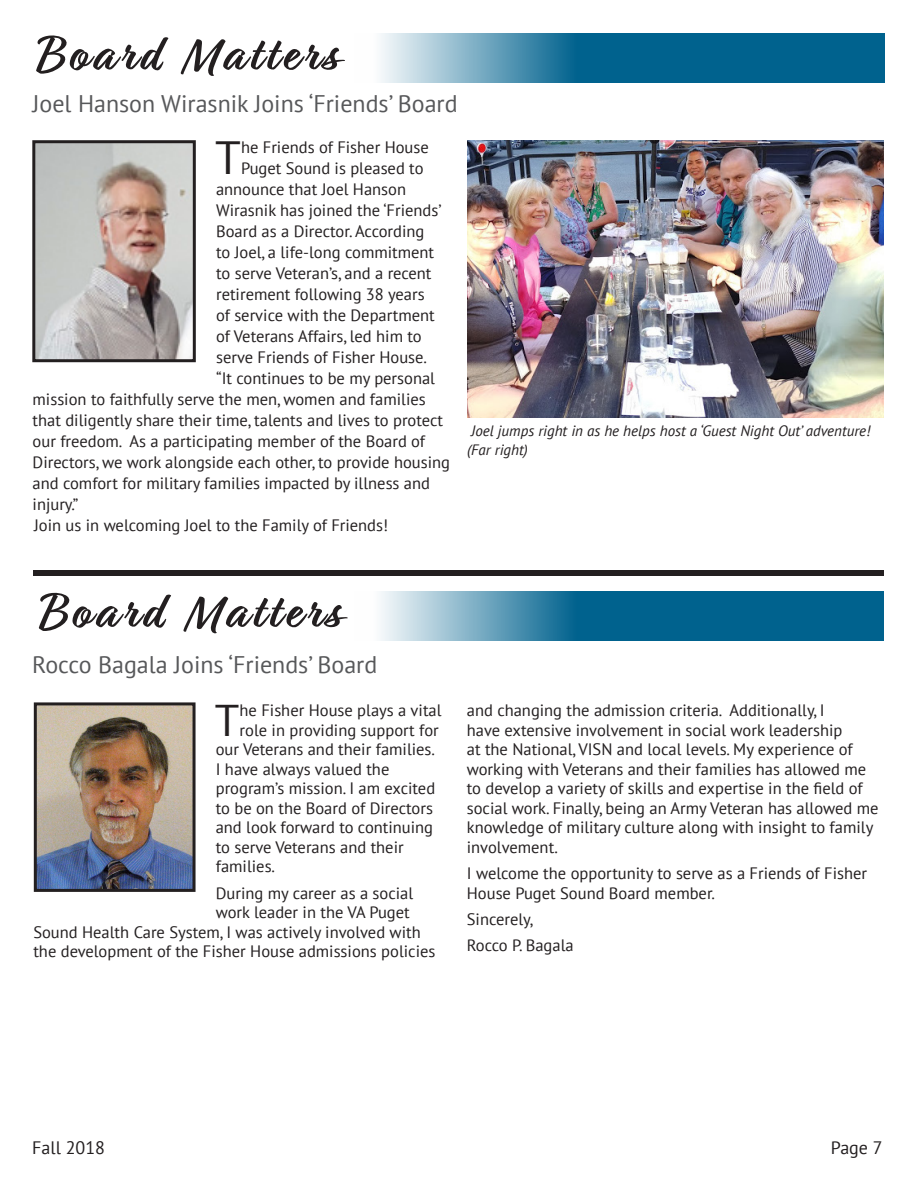
<style>
.page{position:relative;width:918px;height:1188px;background:#fff}
.page>*{position:absolute;margin:0;border:0;box-sizing:border-box;transform-origin:0 0}
.Story_Header{font:700 51px "Relation";letter-spacing:.08em;color:#231f20}
.Body_Copy{font:46.5px "PT Sans";color:#231f20}
.Body_Copy-2{font:44.4px "PT Sans";color:#231f20}
.Secondary_Headline_8{font:24px "PT Sans";color:#57585a}
.t1{font:18px "PT Sans";color:#231f20}
.Body_Copy-3{font:16.5px/19.5px "PT Sans";color:#231f20}
.Body_Copy-4{font:italic 15px/19.5px "PT Sans";color:#231f20}
</style>
<div class="page">
<svg style="left:381px;top:34px;width:503px;height:49px;background:#2f7fa2"></svg>
<img style="left:467px;top:140px;width:416px;height:277px">
<img style="left:36px;top:144px;width:156px;height:214px">
<div style="left:32px;top:140px;width:164px;height:222px;border:3px solid #231f20"></div>
<img style="left:38px;top:706px;width:154px;height:182px">
<div style="left:34px;top:702px;width:162px;height:190px;border:3px solid #231f20"></div>
<svg style="left:381px;top:591px;width:503px;height:50px;background:#2f7fa2"></svg>
<div style="left:34px;top:570px;width:850px;height:6px;background:#231f20"></div>
<p class="Story_Header" style="left:37px;top:25px;width:301px">Board Matters</p>
<p class="Secondary_Headline_8" style="left:33px;top:88px;width:427px">Joel Hanson Wirasnik Joins ‘Friends’ Board</p>
<p class="Body_Copy" style="left:215px;top:127px;width:27px">T</p>
<p class="Body_Copy-3" style="left:241px;top:137px;width:189px">he Friends of Fisher House</p>
<p class="Body_Copy-3" style="left:241px;top:158px;width:184px">Puget Sound is pleased to</p>
<p class="Body_Copy-3" style="left:216px;top:179px;width:192px">announce that Joel Hanson</p>
<p class="Body_Copy-3" style="left:216px;top:200px;width:227px">Wirasnik has joined the ‘Friends’</p>
<p class="Body_Copy-3" style="left:216px;top:221px;width:210px">Board as a Director. According</p>
<p class="Body_Copy-3" style="left:216px;top:242px;width:220px">to Joel, a life-long commitment</p>
<p class="Body_Copy-3" style="left:216px;top:263px;width:217px">to serve Veteran’s, and a recent</p>
<p class="Body_Copy-3" style="left:216px;top:284px;width:210px">retirement following 38 years</p>
<p class="Body_Copy-3" style="left:216px;top:305px;width:220px">of service with the Department</p>
<p class="Body_Copy-3" style="left:216px;top:326px;width:207px">of Veterans Affairs, led him to</p>
<p class="Body_Copy-3" style="left:216px;top:347px;width:213px">serve Friends of Fisher House.</p>
<p class="Body_Copy-3" style="left:216px;top:368px;width:221px">“It continues to be my personal</p>
<p class="Body_Copy-3" style="left:33px;top:389px;width:395px">mission to faithfully serve the men, women and families</p>
<p class="Body_Copy-3" style="left:33px;top:410px;width:412px">that diligently share their time, talents and lives to protect</p>
<p class="Body_Copy-3" style="left:33px;top:431px;width:394px">our freedom. As a participating member of the Board of</p>
<p class="Body_Copy-3" style="left:33px;top:452px;width:419px">Directors, we work alongside each other, to provide housing</p>
<p class="Body_Copy-3" style="left:33px;top:473px;width:399px">and comfort for military families impacted by illness and</p>
<p class="Body_Copy-3" style="left:33px;top:494px;width:47px">injury.”</p>
<p class="Body_Copy-3" style="left:34px;top:515px;width:356px">Join us in welcoming Joel to the Family of Friends!</p>
<p class="Body_Copy-4" style="left:467px;top:420px;width:405px">Joel jumps right in as he helps host a ‘Guest Night Out’ adventure! (Far right)</p>
<p class="Story_Header" style="left:40px;top:582px;width:301px">Board Matters</p>
<p class="Secondary_Headline_8" style="left:32px;top:649px;width:347px">Rocco Bagala Joins ‘Friends’ Board</p>
<p class="Body_Copy-2" style="left:215px;top:692px;width:26px">T</p>
<p class="Body_Copy-3" style="left:240px;top:700px;width:203px">he Fisher House plays a vital</p>
<p class="Body_Copy-3" style="left:240px;top:720px;width:201px">role in providing support for</p>
<p class="Body_Copy-3" style="left:216px;top:739px;width:221px">our Veterans and their families.</p>
<p class="Body_Copy-3" style="left:216px;top:759px;width:175px">I have always valued the</p>
<p class="Body_Copy-3" style="left:216px;top:778px;width:221px">program’s mission. I am excited</p>
<p class="Body_Copy-3" style="left:216px;top:798px;width:219px">to be on the Board of Directors</p>
<p class="Body_Copy-3" style="left:216px;top:817px;width:219px">and look forward to continuing</p>
<p class="Body_Copy-3" style="left:216px;top:837px;width:189px">to serve Veterans and their</p>
<p class="Body_Copy-3" style="left:216px;top:856px;width:61px">families.</p>
<p class="Body_Copy-3" style="left:216px;top:883px;width:199px">During my career as a social</p>
<p class="Body_Copy-3" style="left:216px;top:902px;width:196px">work leader in the VA Puget</p>
<p class="Body_Copy-3" style="left:33px;top:922px;width:389px">Sound Health Care System, I was actively involved with</p>
<p class="Body_Copy-3" style="left:33px;top:941px;width:404px">the development of the Fisher House admissions policies</p>
<p class="Body_Copy-3" style="left:467px;top:700px;width:413px">and changing the admission criteria. Additionally, I<br>have extensive involvement in social work leadership<br>at the National, VISN and local levels. My experience of working with Veterans and their families has allowed me to develop a variety of skills and expertise in the field of social work. Finally, being an Army Veteran has allowed me knowledge of military culture along with insight to family involvement.</p>
<p class="Body_Copy-3" style="left:467px;top:863px;width:402px">I welcome the opportunity to serve as a Friends of Fisher<br>House Puget Sound Board member.</p>
<p class="Body_Copy-3" style="left:467px;top:909px;width:68px">Sincerely,</p>
<p class="Body_Copy-3" style="left:467px;top:935px;width:108px">Rocco P. Bagala</p>
<p class="t1" style="left:32px;top:1136px;width:74px">Fall 2018</p>
<p class="t1" style="left:831px;top:1136px;width:53px">Page 7</p>
</div>
